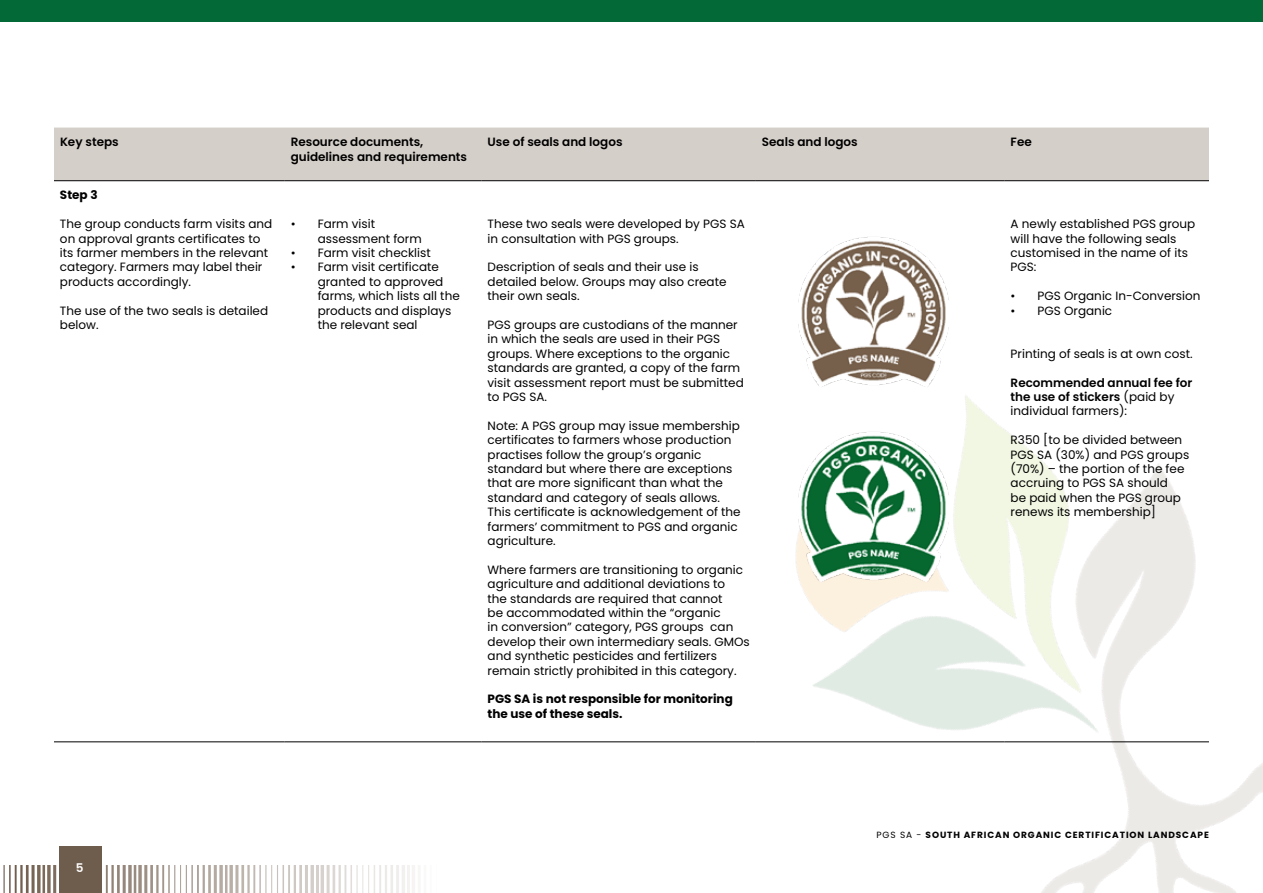
<style>
.page{position:relative;width:1263px;height:893px;background:#fff}
.page>*{position:absolute;margin:0;border:0;box-sizing:border-box;transform-origin:0 0}
.t1{font:12px/14.4px "Poppins";color:#000}
.t2{font:600 12px/14.4px "Poppins";color:#000}
.t3{font:700 12px/14.4px "Poppins";color:#000}
.t4{font:600 12px "Poppins";color:#fff}
.t5{font:700 9px "Poppins";letter-spacing:.1em;color:#000}
.s1{font-weight:400}
</style>
<div class="page">
<div style="left:0;top:0;width:1263px;height:21px;background:#036936"></div>
<img style="left:725px;top:395px;width:538px;height:498px">
<svg style="left:4px;top:866px;width:1px;height:27px"></svg>
<hr style="left:9px;top:866px;width:2px;height:27px;background:#6d5949">
<hr style="left:15px;top:866px;width:2px;height:27px;background:#6d5949">
<hr style="left:20px;top:866px;width:3px;height:27px;background:#6d5949">
<hr style="left:26px;top:866px;width:3px;height:27px;background:#6d5949">
<hr style="left:32px;top:866px;width:3px;height:27px;background:#6d5949">
<svg style="left:37px;top:866px;width:4px;height:27px"></svg>
<hr style="left:53px;top:866px;width:3px;height:27px;background:#6d5949">
<svg style="left:47px;top:866px;width:4px;height:27px"></svg>
<hr style="left:106px;top:866px;width:2px;height:27px;background:#6d5949">
<hr style="left:111px;top:866px;width:3px;height:27px;background:#6d5949">
<hr style="left:117px;top:866px;width:3px;height:27px;background:#6d5949">
<hr style="left:123px;top:866px;width:3px;height:27px;background:#6d5949">
<svg style="left:128px;top:866px;width:4px;height:27px"></svg>
<hr style="left:43px;top:866px;width:2px;height:27px;background:#6d5949">
<hr style="left:168px;top:866px;width:2px;height:27px;background:#6d5949">
<hr style="left:162px;top:866px;width:2px;height:27px;background:#6d5949">
<hr style="left:156px;top:866px;width:3px;height:27px;background:#6d5949">
<hr style="left:150px;top:866px;width:3px;height:27px;background:#6d5949">
<hr style="left:144px;top:866px;width:3px;height:27px;background:#6d5949">
<svg style="left:138px;top:866px;width:4px;height:27px"></svg>
<svg style="left:174px;top:866px;width:13px;height:27px"></svg>
<hr style="left:191px;top:866px;width:2px;height:27px;background:#6d5949">
<hr style="left:197px;top:866px;width:2px;height:27px;background:#6d5949">
<hr style="left:203px;top:866px;width:2px;height:27px;background:#6d5949">
<hr style="left:208px;top:866px;width:3px;height:27px;background:#6d5949">
<hr style="left:214px;top:866px;width:3px;height:27px;background:#6d5949">
<svg style="left:219px;top:866px;width:4px;height:27px"></svg>
<hr style="left:134px;top:866px;width:2px;height:27px;background:#6d5949">
<hr style="left:259px;top:866px;width:2px;height:27px;background:#6d5949">
<hr style="left:253px;top:866px;width:2px;height:27px;background:#6d5949">
<hr style="left:247px;top:866px;width:3px;height:27px;background:#6d5949">
<hr style="left:241px;top:866px;width:3px;height:27px;background:#6d5949">
<hr style="left:235px;top:866px;width:3px;height:27px;background:#6d5949">
<svg style="left:229px;top:866px;width:4px;height:27px"></svg>
<svg style="left:265px;top:866px;width:19px;height:27px"></svg>
<hr style="left:288px;top:866px;width:2px;height:27px;background:#6d5949">
<hr style="left:294px;top:866px;width:2px;height:27px;background:#6d5949">
<hr style="left:299px;top:866px;width:3px;height:27px;background:#6d5949">
<hr style="left:305px;top:866px;width:3px;height:27px;background:#6d5949">
<svg style="left:310px;top:866px;width:4px;height:27px"></svg>
<hr style="left:225px;top:866px;width:2px;height:27px;background:#6d5949">
<hr style="left:356px;top:866px;width:2px;height:27px;background:#6d5949">
<hr style="left:350px;top:866px;width:2px;height:27px;background:#6d5949">
<hr style="left:344px;top:866px;width:2px;height:27px;background:#6d5949">
<hr style="left:339px;top:866px;width:2px;height:27px;background:#6d5949">
<hr style="left:333px;top:866px;width:2px;height:27px;background:#6d5949">
<hr style="left:327px;top:866px;width:3px;height:27px;background:#6d5949">
<hr style="left:321px;top:866px;width:3px;height:27px;background:#6d5949">
<svg style="left:362px;top:866px;width:13px;height:27px"></svg>
<hr style="left:379px;top:866px;width:2px;height:27px;background:#6d5949">
<hr style="left:385px;top:866px;width:2px;height:27px;background:#6d5949">
<hr style="left:390px;top:866px;width:3px;height:27px;background:#6d5949">
<hr style="left:396px;top:866px;width:3px;height:27px;background:#6d5949">
<hr style="left:402px;top:866px;width:3px;height:27px;background:#6d5949">
<hr style="left:407px;top:866px;width:2px;height:27px;background:#6d5949">
<hr style="left:316px;top:866px;width:2px;height:27px;background:#6d5949">
<hr style="left:430px;top:866px;width:2px;height:27px;background:#6d5949">
<hr style="left:424px;top:866px;width:2px;height:27px;background:#6d5949">
<hr style="left:418px;top:866px;width:3px;height:27px;background:#6d5949">
<hr style="left:412px;top:866px;width:3px;height:27px;background:#6d5949">
<hr style="left:408px;top:866px;width:2px;height:27px;background:#6d5949">
<div style="left:59px;top:846px;width:43px;height:47px;background:#6e5c4c"></div>
<div style="left:54px;top:128px;width:1155px;height:52px;background:#d5cfc9"></div>
<hr style="left:54px;top:180px;width:231px;height:1px;background:#000">
<hr style="left:285px;top:180px;width:197px;height:1px;background:#000">
<hr style="left:482px;top:180px;width:274px;height:1px;background:#000">
<hr style="left:756px;top:180px;width:249px;height:1px;background:#000">
<hr style="left:1005px;top:180px;width:204px;height:1px;background:#000">
<hr style="left:54px;top:742px;width:231px;height:1px;background:#000">
<hr style="left:285px;top:742px;width:197px;height:1px;background:#000">
<hr style="left:482px;top:742px;width:274px;height:1px;background:#000">
<hr style="left:756px;top:742px;width:249px;height:1px;background:#000">
<hr style="left:1005px;top:742px;width:204px;height:1px;background:#000">
<img style="left:798px;top:236px;width:151px;height:151px">
<img style="left:798px;top:431px;width:152px;height:152px">
<p class="t2" style="left:60px;top:135px;width:60px">Key steps</p>
<p class="t2" style="left:291px;top:135px;width:178px">Resource documents, guidelines and requirements</p>
<p class="t2" style="left:488px;top:135px;width:137px">Use of seals and logos</p>
<p class="t2" style="left:762px;top:135px;width:97px">Seals and logos</p>
<p class="t2" style="left:1011px;top:135px;width:23px">Fee</p>
<p class="t3" style="left:60px;top:188px;width:39px">Step 3</p>
<p class="t1" style="left:60px;top:217px;width:214px">The group conducts farm visits and on approval grants certificates to its farmer members in the relevant category. Farmers may label their products accordingly.</p>
<p class="t1" style="left:60px;top:303px;width:210px">The use of the two seals is detailed below.</p>
<p class="t1" style="left:318px;top:217px;width:106px;text-indent:-27px">• Farm visit assessment form</p>
<p class="t1" style="left:291px;top:246px;width:142px">• Farm visit checklist</p>
<p class="t1" style="left:318px;top:260px;width:144px;text-indent:-27px">• Farm visit certificate granted to approved farms, which lists all the products and displays the relevant seal</p>
<p class="t1" style="left:1011px;top:217px;width:186px">A newly established PGS group will have the following seals customised in the name of its<br>PGS:</p>
<p class="t1" style="left:1011px;top:289px;width:191px">• PGS Organic In-Conversion</p>
<p class="t1" style="left:1011px;top:303px;width:103px">• PGS Organic</p>
<p class="t1" style="left:1011px;top:346px;width:184px">Printing of seals is at own cost.</p>
<p class="t2" style="left:1011px;top:375px;width:183px">Recommended annual fee for the use of stickers <span class="s1">(paid by individual farmers):</span></p>
<p class="t1" style="left:1011px;top:433px;width:180px">R350 [to be divided between<br>PGS SA (30%) and PGS groups (70%) – the portion of the fee accruing to PGS SA should<br>be paid when the PGS group renews its membership]</p>
<p class="t1" style="left:488px;top:217px;width:259px">These two seals were developed by PGS SA in consultation with PGS groups.</p>
<p class="t1" style="left:488px;top:260px;width:240px">Description of seals and their use is detailed below. Groups may also create their own seals.</p>
<p class="t1" style="left:488px;top:318px;width:258px">PGS groups are custodians of the manner in which the seals are used in their PGS groups. Where exceptions to the organic standards are granted, a copy of the farm visit assessment report must be submitted to PGS SA.</p>
<p class="t1" style="left:488px;top:418px;width:255px">Note: A PGS group may issue membership certificates to farmers whose production practises follow the group’s organic standard but where there are exceptions that are more significant than what the standard and category of seals allows.<br>This certificate is acknowledgement of the farmers’ commitment to PGS and organic agriculture.</p>
<p class="t1" style="left:488px;top:562px;width:264px">Where farmers are transitioning to organic agriculture and additional deviations to<br>the standards are required that cannot<br>be accommodated within the “organic<br>in conversion” category, PGS groups can develop their own intermediary seals. GMOs and synthetic pesticides and fertilizers remain strictly prohibited in this category.</p>
<p class="t3" style="left:488px;top:692px;width:247px">PGS SA is not responsible for monitoring the use of these seals.</p>
<p class="t4" style="left:76px;top:861px;width:9px">5</p>
<p class="t5" style="left:876px;top:829px;width:334px"><span class="s1">PGS SA -</span> SOUTH AFRICAN ORGANIC CERTIFICATION LANDSCAPE</p>
</div>
